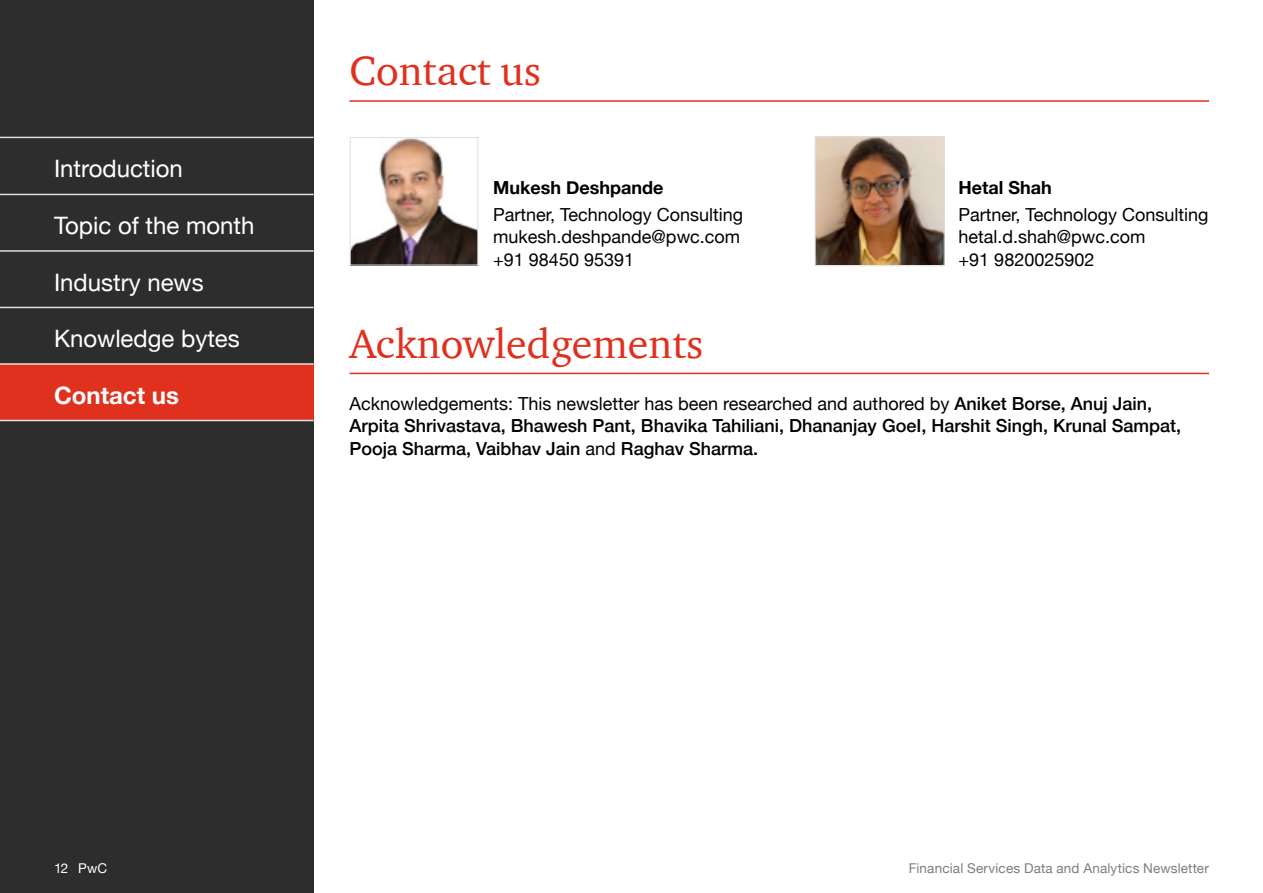
<style>
.page{position:relative;width:1263px;height:893px;background:#fff}
.page>*{position:absolute;margin:0;border:0;box-sizing:border-box;transform-origin:0 0}
.Body{font:42px "ITC Charter Com";color:#e0301e}
.t1{font:24px "Helvetica Neue";color:#fff}
.t2{font:700 24px "Helvetica Neue";color:#fff}
.Body-2{font:500 18px/22.5px "Helvetica Neue";color:#000}
.Body-3{font:18px "Helvetica Neue";color:#000}
.Body-4{font:700 18px "Helvetica Neue";color:#000}
.t3{font:13.5px "Helvetica Neue";letter-spacing:.01em;color:#7d7d7d}
.t4{font:13.5px "Helvetica Neue";color:#fff}
.s1{font-weight:400}
</style>
<div class="page">
<div style="left:0;top:0;width:314px;height:893px;background:#2d2d2d"></div>
<div style="left:0;top:364px;width:314px;height:56px;background:#e0301e"></div>
<hr style="left:0;top:137px;width:314px;height:1px;background:#dedede">
<hr style="left:0;top:194px;width:314px;height:1px;background:#dedede">
<hr style="left:0;top:250px;width:314px;height:2px;background:#dedede">
<hr style="left:0;top:307px;width:314px;height:1px;background:#dedede">
<hr style="left:0;top:363px;width:314px;height:2px;background:#dedede">
<hr style="left:0;top:420px;width:314px;height:1px;background:#dedede">
<hr style="left:349px;top:100px;width:860px;height:2px;background:#e0301e">
<hr style="left:349px;top:373px;width:860px;height:1px;background:#e0301e">
<img style="left:352px;top:139px;width:124px;height:124px">
<div style="left:350px;top:137px;width:128px;height:128px;border:1px solid #dedede"></div>
<img style="left:817px;top:138px;width:126px;height:126px">
<div style="left:815px;top:136px;width:130px;height:130px;border:1px solid #dedede"></div>
<h2 class="t1" style="left:54px;top:151px;width:130px">Introduction</h2>
<h2 class="t1" style="left:54px;top:208px;width:202px">Topic of the month</h2>
<h2 class="t1" style="left:54px;top:265px;width:151px">Industry news</h2>
<h2 class="t1" style="left:54px;top:321px;width:187px">Knowledge bytes</h2>
<h2 class="t2" style="left:54px;top:377px;width:126px">Contact us</h2>
<p class="Body" style="left:349px;top:45px;width:193px">Contact us</p>
<p class="Body-4" style="left:493px;top:173px;width:172px">Mukesh Deshpande</p>
<p class="Body-3" style="left:493px;top:201px;width:252px">Partner, Technology Consulting</p>
<p class="Body-3" style="left:493px;top:224px;width:249px">mukesh.deshpande@pwc.com</p>
<p class="Body-3" style="left:493px;top:246px;width:142px">+91 98450 95391</p>
<p class="Body" style="left:349px;top:317px;width:355px">Acknowledgements</p>
<p class="Body-4" style="left:958px;top:173px;width:95px">Hetal Shah</p>
<p class="Body-3" style="left:958px;top:201px;width:252px">Partner, Technology Consulting</p>
<p class="Body-3" style="left:958px;top:224px;width:189px">hetal.d.shah@pwc.com</p>
<p class="Body-3" style="left:958px;top:246px;width:137px">+91 9820025902</p>
<p class="Body-2" style="left:349px;top:390px;width:833px"><span class="s1">Acknowledgements: This newsletter has been researched and authored by</span> Aniket Borse, Anuj Jain,<br>Arpita Shrivastava, Bhawesh Pant, Bhavika Tahiliani, Dhananjay GoeI, Harshit Singh, Krunal Sampat,<br>Pooja Sharma, Vaibhav Jain <span class="s1">and</span> Raghav Sharma.</p>
<p class="t4" style="left:54px;top:858px;width:55px">12 PwC</p>
<p class="t3" style="left:909px;top:858px;width:302px">Financial Services Data and Analytics Newsletter</p>
</div>
